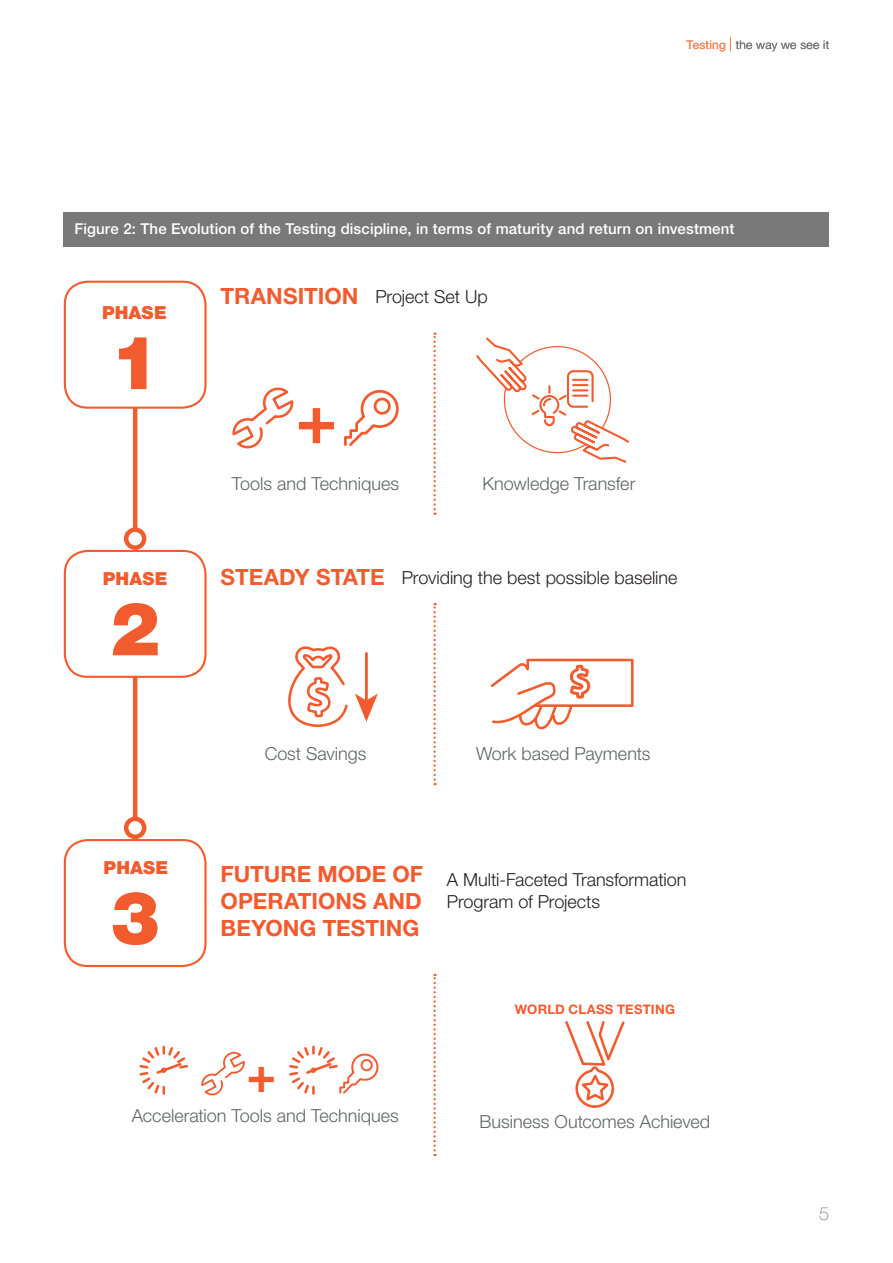
<style>
.page{position:relative;width:893px;height:1263px;background:#fff}
.page>*{position:absolute;margin:0;border:0;box-sizing:border-box;transform-origin:0 0}
.text{font:900 74.25px "Helvetica Neue LT Std";color:#f15b2e}
.text-2{font:700 69.45px "Helvetica Neue LT Std";color:#f15b2e}
.text-3{font:700 49.65px "Helvetica Neue LT Std";color:#f15b2e}
.text-4{font:700 22.35px/26.8px "Helvetica Neue LT Std";color:#f15b2e;text-align:justify}
.text-5{font:300 18px "Helvetica Neue LT Std";color:#616365}
.text-6{font:300 18px/21.6px "Helvetica Neue LT Std";letter-spacing:-.005em;color:#231f20}
.text-7{font:900 18px "Helvetica Neue LT Std";letter-spacing:.005em;color:#f15b2e}
.t1{font:100 18px "Helvetica Neue LT Std";color:#76787b}
.figure-title{font:500 15px "Helvetica Neue LT Std";letter-spacing:.005em;color:#fff}
.text-8{font:700 13.2px "Helvetica Neue LT Std";letter-spacing:.015em;color:#f15b2e}
.t2{font:300 12px "Helvetica Neue LT Std";letter-spacing:.02em;color:#636366}
.s1{font-weight:400;color:#f58559}
</style>
<div class="page">
<svg style="left:730px;top:37px;width:1px;height:14px"></svg>
<hr style="left:133px;top:398px;width:4px;height:132px;background:#f15b2e">
<div style="left:124px;top:527px;width:22px;height:23px;border:4px solid #f15b2e;border-radius:50%"></div>
<hr style="left:133px;top:672px;width:4px;height:147px;background:#f15b2e">
<div style="left:124px;top:816px;width:22px;height:23px;border:4px solid #f15b2e;border-radius:50%"></div>
<div style="left:64px;top:213px;width:765px;height:34px;background:#7a797a"></div>
<div style="left:65px;top:282px;width:140px;height:126px;background:#fff;border-radius:23px"></div>
<div style="left:64px;top:281px;width:143px;height:128px;border:2px solid #f15b2e;border-radius:23px"></div>
<div style="left:64px;top:839px;width:143px;height:128px;border:2px solid #f15b2e;border-radius:23px"></div>
<svg style="left:232px;top:387px;width:62px;height:62px"></svg>
<svg style="left:344px;top:390px;width:55px;height:56px"></svg>
<svg style="left:201px;top:1051px;width:44px;height:45px"></svg>
<svg style="left:476px;top:337px;width:153px;height:126px"></svg>
<svg style="left:433px;top:333px;width:3px;height:182px"></svg>
<svg style="left:433px;top:603px;width:3px;height:182px"></svg>
<svg style="left:433px;top:974px;width:3px;height:182px"></svg>
<svg style="left:288px;top:646px;width:60px;height:81px"></svg>
<hr style="left:365px;top:653px;width:3px;height:49px;background:#f15b2e">
<svg style="left:355px;top:694px;width:23px;height:28px"></svg>
<svg style="left:490px;top:658px;width:144px;height:72px"></svg>
<svg style="left:565px;top:1021px;width:60px;height:87px"></svg>
<div style="left:65px;top:551px;width:140px;height:126px;background:#fff;border-radius:23px"></div>
<div style="left:64px;top:550px;width:143px;height:128px;border:2px solid #f15b2e;border-radius:23px"></div>
<svg style="left:139px;top:1045px;width:49px;height:50px"></svg>
<svg style="left:289px;top:1045px;width:90px;height:50px"></svg>
<p class="t2" style="left:687px;top:37px;width:144px"><span class="s1">Testing</span> the way we see it</p>
<p class="figure-title" style="left:75px;top:220px;width:661px">Figure 2: The Evolution of the Testing discipline, in terms of maturity and return on investment</p>
<p class="text-7" style="left:102px;top:302px;width:66px">PHASE</p>
<p class="text" style="left:110px;top:318px;width:51px">1</p>
<p class="text-7" style="left:103px;top:568px;width:66px">PHASE</p>
<p class="text" style="left:110px;top:584px;width:51px">2</p>
<p class="text-7" style="left:104px;top:857px;width:66px">PHASE</p>
<p class="text" style="left:110px;top:874px;width:51px">3</p>
<p class="text-4" style="left:221px;top:282px;width:139px">TRANSITION</p>
<p class="text-6" style="left:375px;top:285px;width:114px">Project Set Up</p>
<p class="text-2" style="left:296px;top:375px;width:43px">+</p>
<p class="text-5" style="left:232px;top:473px;width:169px">Tools and Techniques</p>
<p class="text-5" style="left:482px;top:473px;width:154px">Knowledge Transfer</p>
<p class="text-4" style="left:221px;top:563px;width:165px">STEADY STATE</p>
<p class="text-6" style="left:402px;top:566px;width:277px">Providing the best possible baseline</p>
<p class="text-5" style="left:265px;top:743px;width:103px">Cost Savings</p>
<p class="text-5" style="left:476px;top:743px;width:176px">Work based Payments</p>
<p class="text-4" style="left:221px;top:860px;width:204px">FUTURE MODE OF OPERATIONS AND BEYONG TESTING</p>
<p class="text-6" style="left:447px;top:868px;width:241px">A Multi-Faceted Transformation<br>Program of Projects</p>
<p class="text-3" style="left:246px;top:1043px;width:31px">+</p>
<p class="text-8" style="left:515px;top:1001px;width:162px">WORLD CLASS TESTING</p>
<p class="text-5" style="left:132px;top:1104px;width:269px">Acceleration Tools and Techniques</p>
<p class="text-5" style="left:480px;top:1111px;width:232px">Business Outcomes Achieved</p>
<p class="t1" style="left:819px;top:1204px;width:12px">5</p>
</div>
